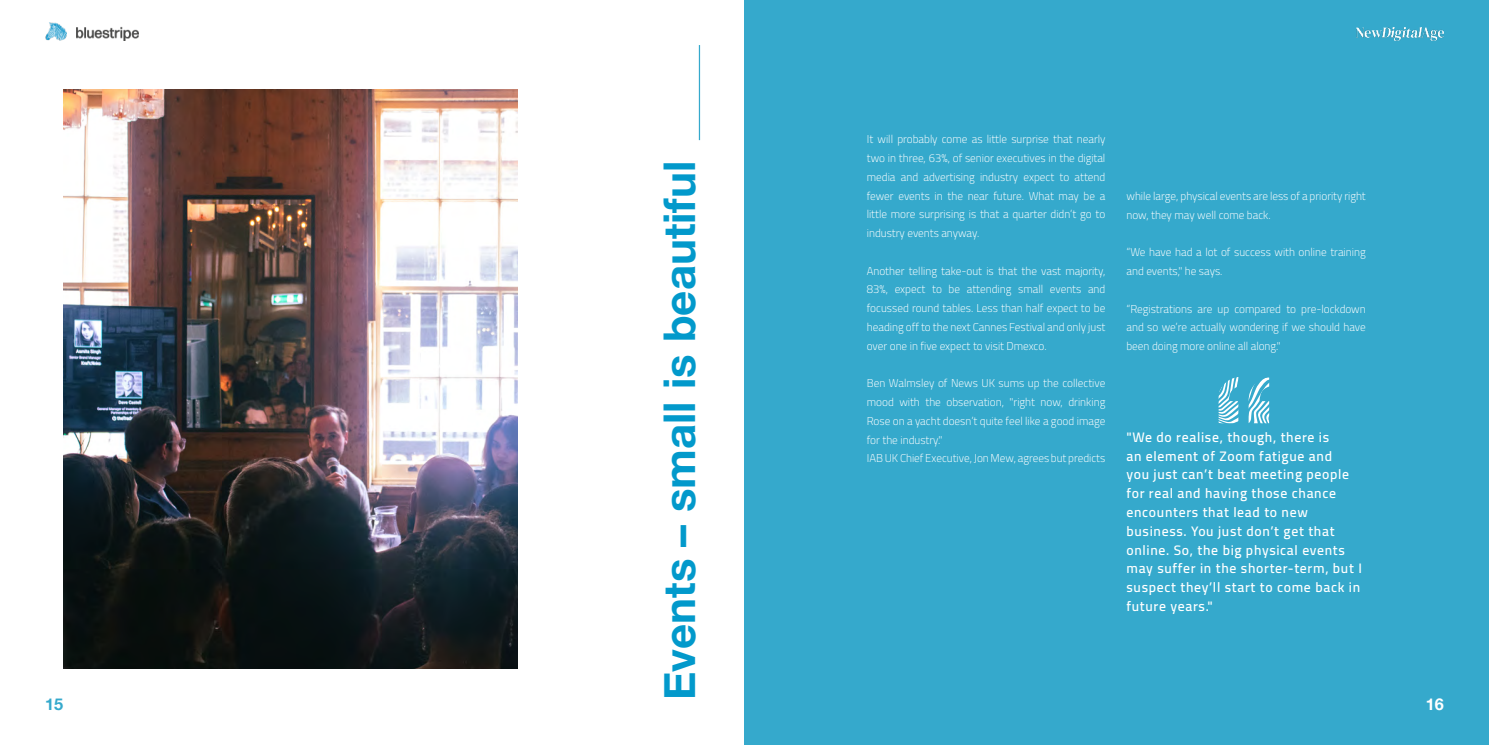
<style>
.page{position:relative;width:1489px;height:745px;background:#fff}
.page>*{position:absolute;margin:0;border:0;box-sizing:border-box;transform-origin:0 0}
.t1{font:700 43.75px "Helvetica Neue";color:#0299cb}
.t2{font:700 16.25px "Helvetica Neue";color:#35a9cc}
.t3{font:700 16.25px "Helvetica Neue";color:#fff}
.t4{font:600 13.75px/18.8px "Cairo";letter-spacing:.05em;color:#fff}
.t5{font:300 11.25px/18.8px "Cairo";color:#fff;text-align:justify}
</style>
<div class="page">
<div style="left:744px;top:0;width:744px;height:744px;background:#35a9cc"></div>
<hr style="left:698px;top:45px;width:2px;height:95px;background:#35a9cc">
<svg style="left:1218px;top:377px;width:51px;height:46px"></svg>
<img style="left:76px;top:26px;width:63px;height:15px">
<img style="left:45px;top:23px;width:22px;height:18px">
<img style="left:1356px;top:27px;width:86px;height:13px">
<img style="left:64px;top:89px;width:453px;height:578px">
<p class="t5" style="left:866px;top:130px;width:240px">It will probably come as little surprise that nearly two in three, 63%, of senior executives in the digital media and advertising industry expect to attend fewer events in the near future. What may be a little more surprising is that a quarter didn’t go to industry events anyway.</p>
<p class="t5" style="left:866px;top:261px;width:240px">Another telling take-out is that the vast majority, 83%, expect to be attending small events and focussed round tables. Less than half expect to be heading off to the next Cannes Festival and only just over one in five expect to visit Dmexco.</p>
<p class="t5" style="left:866px;top:373px;width:240px;text-align:left">Ben Walmsley of News UK sums up the collective mood with the observation, "right now, drinking Rose on a yacht doesn’t quite feel like a good image for the industry."<br>IAB UK Chief Executive, Jon Mew, agrees but predicts</p>
<h1 class="t1" style="left:645px;top:699px;width:540px;rotate:-90deg">Events – small is beautiful</h1>
<p class="t5" style="left:1126px;top:186px;width:241px">while large, physical events are less of a priority right now, they may well come back.</p>
<p class="t5" style="left:1126px;top:243px;width:241px">“We have had a lot of success with online training and events," he says.</p>
<p class="t5" style="left:1126px;top:299px;width:241px">“Registrations are up compared to pre-lockdown and so we’re actually wondering if we should have been doing more online all along."</p>
<p class="t4" style="left:1126px;top:427px;width:237px">"We do realise, though, there is<br>an element of Zoom fatigue and<br>you just can’t beat meeting people for real and having those chance encounters that lead to new business. You just don’t get that online. So, the big physical events may suffer in the shorter-term, but I suspect they’ll start to come back in future years."</p>
<h2 class="t2" style="left:45px;top:691px;width:20px">15</h2>
<h2 class="t3" style="left:1425px;top:691px;width:20px">16</h2>
</div>
